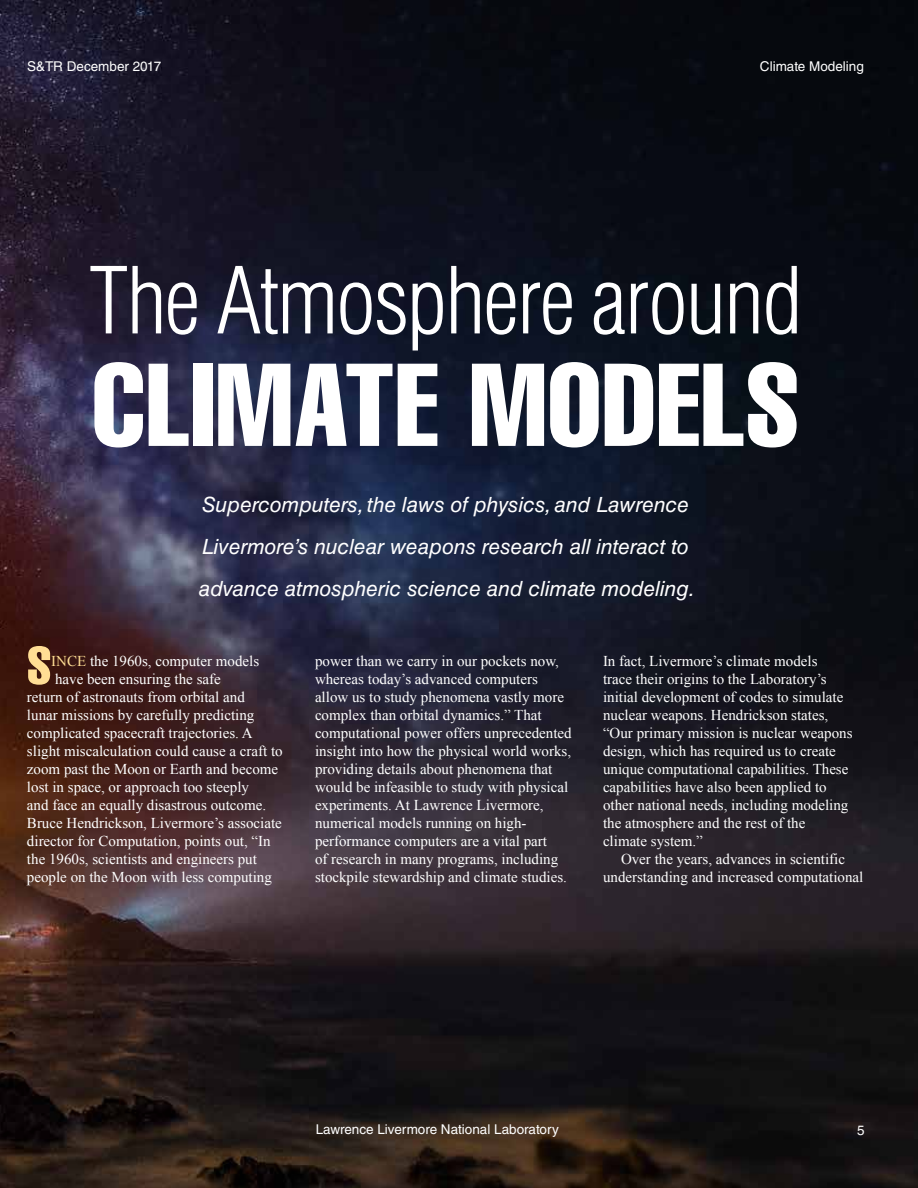
<style>
.page{position:relative;width:918px;height:1188px;background:#fff}
.page>*{position:absolute;margin:0;border:0;box-sizing:border-box;transform-origin:0 0}
.t1{font:115.5px "Helvetica LT Std Comp";letter-spacing:.01em;color:#fff}
.t2{font:300 condensed 90px "Helvetica LT Std";letter-spacing:-.02em;color:#fff}
.t3{font:52.35px "Helvetica LT Std Comp";color:#ffde94}
.t4{font:italic 21px/42px "Helvetica LT Std";color:#fff}
.t5{font:15px/18px "Times New Roman";color:#fff}
.t6{font:13.5px "Helvetica LT Std";color:#fff}
.s1{color:#ffde94}
</style>
<div class="page">
<img style="left:0;top:0;width:918px;height:1188px">
<p class="t6" style="left:27px;top:59px;width:136px">S&amp;TR December 2017</p>
<p class="t6" style="left:760px;top:59px;width:106px">Climate Modeling</p>
<h2 class="t2" style="left:89px;top:245px;width:715px">The Atmosphere around</h2>
<h1 class="t1" style="left:92px;top:332px;width:709px">CLIMATE MODELS</h1>
<h3 class="t4" style="left:199px;top:484px;width:498px">Supercomputers, the laws of physics, and Lawrence<br>Livermore’s nuclear weapons research all interact to advance atmospheric science and climate modeling.</h3>
<h3 class="t3" style="left:27px;top:632px;width:26px">S</h3>
<p class="t5" style="left:51px;top:652px;width:209px"><span class="s1">INCE</span> the 1960s, computer models</p>
<p class="t5" style="left:55px;top:670px;width:167px">have been ensuring the safe</p>
<p class="t5" style="left:27px;top:688px;width:219px">return of astronauts from orbital and</p>
<p class="t5" style="left:27px;top:706px;width:229px">lunar missions by carefully predicting</p>
<p class="t5" style="left:27px;top:724px;width:227px">complicated spacecraft trajectories. A</p>
<p class="t5" style="left:27px;top:742px;width:257px">slight miscalculation could cause a craft to</p>
<p class="t5" style="left:27px;top:760px;width:253px">zoom past the Moon or Earth and become</p>
<p class="t5" style="left:27px;top:778px;width:224px">lost in space, or approach too steeply</p>
<p class="t5" style="left:27px;top:796px;width:241px">and face an equally disastrous outcome.</p>
<p class="t5" style="left:27px;top:814px;width:256px">Bruce Hendrickson, Livermore’s associate</p>
<p class="t5" style="left:27px;top:832px;width:245px">director for Computation, points out, “In</p>
<p class="t5" style="left:27px;top:850px;width:231px">the 1960s, scientists and engineers put</p>
<p class="t5" style="left:27px;top:868px;width:246px">people on the Moon with less computing</p>
<p class="t5" style="left:315px;top:652px;width:258px">power than we carry in our pockets now, whereas today’s advanced computers allow us to study phenomena vastly more complex than orbital dynamics.” That computational power offers unprecedented insight into how the physical world works, providing details about phenomena that would be infeasible to study with physical experiments. At Lawrence Livermore, numerical models running on high&shy;performance computers are a vital part<br>of research in many programs, including stockpile stewardship and climate studies.</p>
<p class="t5" style="left:603px;top:652px;width:251px">In fact, Livermore’s climate models<br>trace their origins to the Laboratory’s initial development of codes to simulate nuclear weapons. Hendrickson states, “Our primary mission is nuclear weapons design, which has required us to create unique computational capabilities. These capabilities have also been applied to other national needs, including modeling the atmosphere and the rest of the climate system.”</p>
<p class="t5" style="left:603px;top:850px;width:262px;text-align:center">Over the years, advances in scientific understanding and increased computational</p>
<p class="t6" style="left:316px;top:1121px;width:245px">Lawrence Livermore National Laboratory</p>
<p class="t6" style="left:857px;top:1122px;width:9px">5</p>
</div>
